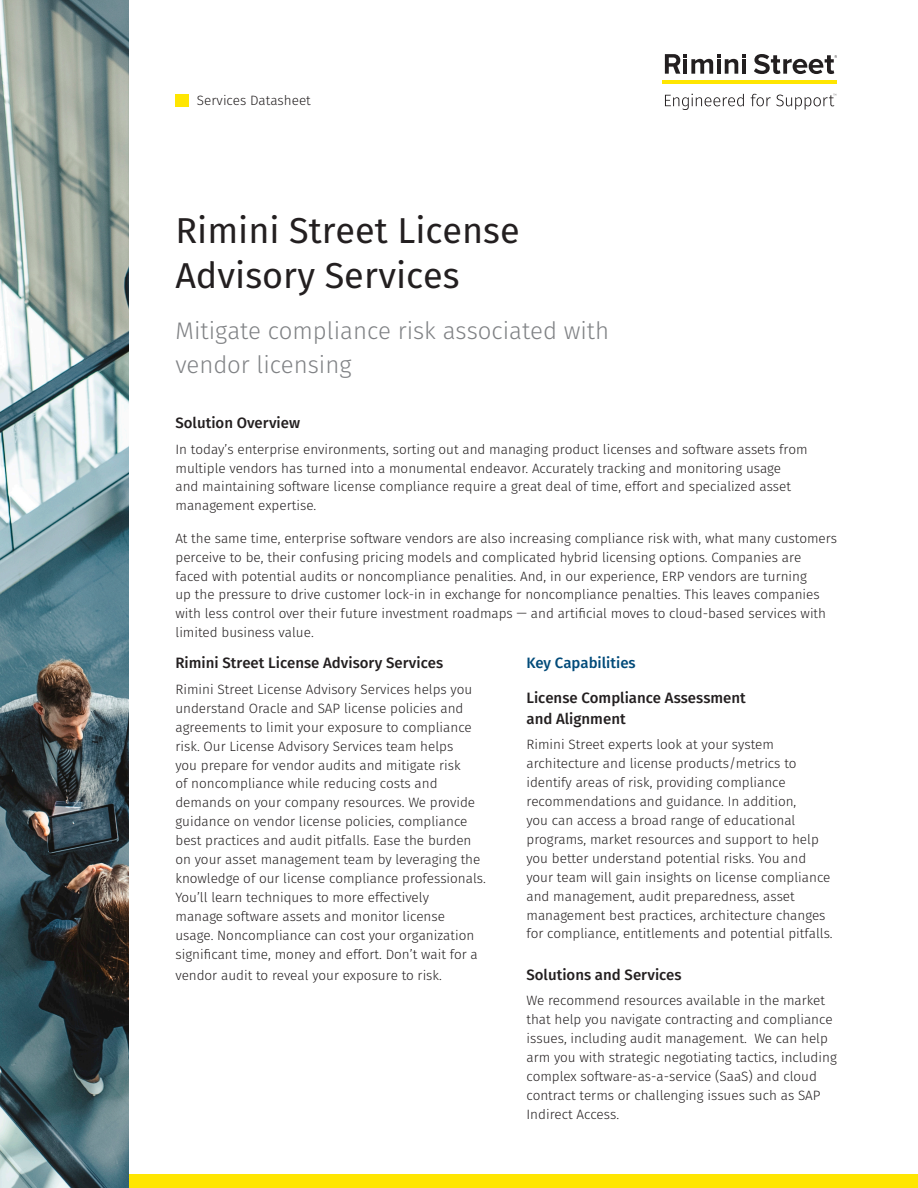
<style>
.page{position:relative;width:918px;height:1188px;background:#fff}
.page>*{position:absolute;margin:0;border:0;box-sizing:border-box;transform-origin:0 0}
.t1{font:36px/45px "Fira Sans";color:#231f20}
.Main_Title_Subhead{font:300 24px/33.6px "Fira Sans";color:#808285}
.Subhead_Level_1{font:500 15px/21px "Fira Sans";color:#231f20}
.Subhead_Level_1_afte{font:500 15px "Fira Sans";color:#004a79}
.Body_copy{font:300 13.5px/18.9px "Fira Sans";color:#231f20}
.Document_Type_Inform{font:300 13.5px "Fira Sans";color:#231f20}
</style>
<div class="page">
<div style="left:119px;top:1174px;width:799px;height:14px;background:#ffe601"></div>
<svg style="left:665px;top:54px;width:81px;height:20px"></svg>
<hr style="left:742px;top:59px;width:4px;height:15px;background:#231f20">
<svg style="left:754px;top:54px;width:83px;height:20px"></svg>
<hr style="left:662px;top:80px;width:175px;height:4px;background:#ffe601">
<svg style="left:665px;top:94px;width:79px;height:16px"></svg>
<svg style="left:751px;top:94px;width:85px;height:16px"></svg>
<img style="left:0;top:0;width:129px;height:1188px">
<div style="left:175px;top:94px;width:13px;height:13px;background:#ffe601"></div>
<p class="Document_Type_Inform" style="left:197px;top:91px;width:115px">Services Datasheet</p>
<p class="t1" style="left:176px;top:207px;width:346px">Rimini Street License<br>Advisory Services</p>
<p class="Main_Title_Subhead" style="left:176px;top:314px;width:435px">Mitigate compliance risk associated with vendor licensing</p>
<p class="Subhead_Level_1" style="left:176px;top:412px;width:126px">Solution Overview</p>
<p class="Body_copy" style="left:176px;top:439px;width:634px">In today’s enterprise environments, sorting out and managing product licenses and software assets from multiple vendors has turned into a monumental endeavor. Accurately tracking and monitoring usage<br>and maintaining software license compliance require a great deal of time, effort and specialized asset management expertise.</p>
<p class="Body_copy" style="left:176px;top:529px;width:663px">At the same time, enterprise software vendors are also increasing compliance risk with, what many customers perceive to be, their confusing pricing models and complicated hybrid licensing options. Companies are faced with potential audits or noncompliance penalities. And, in our experience, ERP vendors are turning<br>up the pressure to drive customer lock-in in exchange for noncompliance penalties. This leaves companies with less control over their future investment roadmaps — and artificial moves to cloud-based services with limited business value.</p>
<p class="Subhead_Level_1_afte" style="left:526px;top:653px;width:111px">Key Capabilities</p>
<p class="Subhead_Level_1" style="left:526px;top:687px;width:221px">License Compliance Assessment and Alignment</p>
<p class="Body_copy" style="left:526px;top:735px;width:308px">Rimini Street experts look at your system architecture and license products/metrics to identify areas of risk, providing compliance recommendations and guidance. In addition,<br>you can access a broad range of educational programs, market resources and support to help you better understand potential risks. You and your team will gain insights on license compliance and management, audit preparedness, asset management best practices, architecture changes for compliance, entitlements and potential pitfalls.</p>
<p class="Subhead_Level_1" style="left:526px;top:964px;width:157px">Solutions and Services</p>
<p class="Body_copy" style="left:526px;top:991px;width:312px">We recommend resources available in the market that help you navigate contracting and compliance issues, including audit management. We can help arm you with strategic negotiating tactics, including complex software-as-a-service (SaaS) and cloud contract terms or challenging issues such as SAP Indirect Access.</p>
<p class="Subhead_Level_1" style="left:176px;top:653px;width:269px">Rimini Street License Advisory Services</p>
<p class="Body_copy" style="left:176px;top:680px;width:312px">Rimini Street License Advisory Services helps you understand Oracle and SAP license policies and agreements to limit your exposure to compliance risk. Our License Advisory Services team helps<br>you prepare for vendor audits and mitigate risk<br>of noncompliance while reducing costs and demands on your company resources. We provide guidance on vendor license policies, compliance best practices and audit pitfalls. Ease the burden on your asset management team by leveraging the knowledge of our license compliance professionals.<br>You’ll learn techniques to more effectively<br>manage software assets and monitor license usage. Noncompliance can cost your organization significant time, money and effort. Don’t wait for a</p>
<p class="Body_copy" style="left:176px;top:965px;width:268px">vendor audit to reveal your exposure to risk.</p>
</div>
